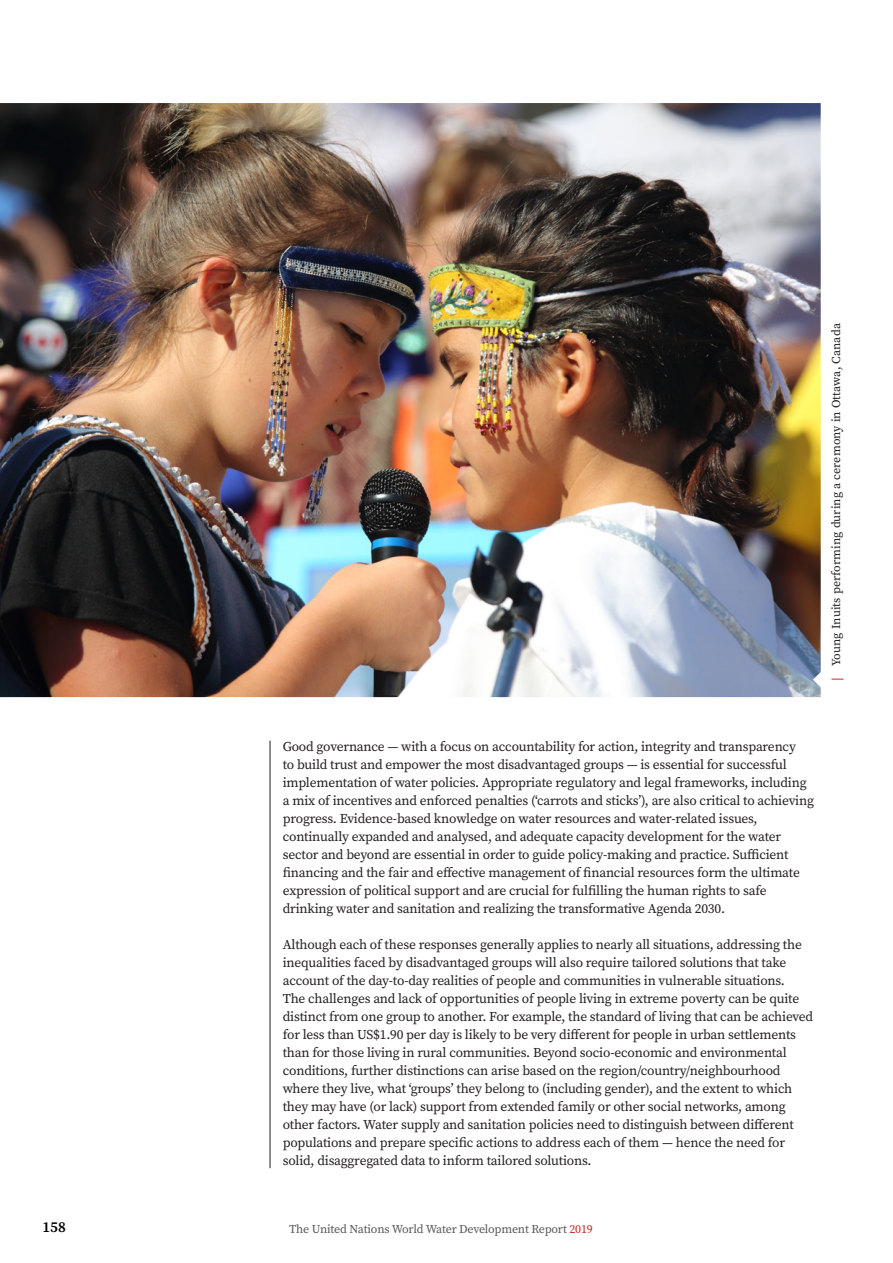
<style>
.page{position:relative;width:893px;height:1263px;background:#fff}
.page>*{position:absolute;margin:0;border:0;box-sizing:border-box;transform-origin:0 0}
.t1{font:600 15px "Source Serif Pro";color:#000}
.Body_text{font:13.5px/18px "Source Serif Pro";letter-spacing:-.015em;color:#231f20}
.Picture_source{font:12px "Source Serif Pro";letter-spacing:.01em;color:#231f20}
.t2{font:12px "Source Serif Pro";letter-spacing:-.015em;color:#57585a}
.s1{color:#c42c2c}
</style>
<div class="page">
<img style="left:0;top:103px;width:821px;height:594px">
<hr style="left:270px;top:741px;width:1px;height:427px;background:#231f20">
<svg style="left:831px;top:679px;width:12px;height:1px"></svg>
<p class="Picture_source" style="left:828px;top:666px;width:344px;rotate:-90deg">Young Inuits performing during a ceremony in Ottawa, Canada</p>
<p class="Body_text" style="left:283px;top:737px;width:533px">Good governance — with a focus on accountability for action, integrity and transparency<br>to build trust and empower the most disadvantaged groups — is essential for successful implementation of water policies. Appropriate regulatory and legal frameworks, including a mix of incentives and enforced penalties (‘carrots and sticks’), are also critical to achieving progress. Evidence-based knowledge on water resources and water-related issues, continually expanded and analysed, and adequate capacity development for the water sector and beyond are essential in order to guide policy-making and practice. Sufficient financing and the fair and effective management of financial resources form the ultimate expression of political support and are crucial for fulfilling the human rights to safe drinking water and sanitation and realizing the transformative Agenda 2030.</p>
<p class="Body_text" style="left:283px;top:935px;width:532px">Although each of these responses generally applies to nearly all situations, addressing the inequalities faced by disadvantaged groups will also require tailored solutions that take account of the day-to-day realities of people and communities in vulnerable situations.<br>The challenges and lack of opportunities of people living in extreme poverty can be quite distinct from one group to another. For example, the standard of living that can be achieved for less than US$1.90 per day is likely to be very different for people in urban settlements than for those living in rural communities. Beyond socio-economic and environmental conditions, further distinctions can arise based on the region/country/neighbourhood where they live, what ‘groups’ they belong to (including gender), and the extent to which they may have (or lack) support from extended family or other social networks, among other factors. Water supply and sanitation policies need to distinguish between different populations and prepare specific actions to address each of them — hence the need for solid, disaggregated data to inform tailored solutions.</p>
<p class="t1" style="left:43px;top:1217px;width:25px">158</p>
<p class="t2" style="left:289px;top:1221px;width:305px">The United Nations World Water Development Report <span class="s1">2019</span></p>
</div>
